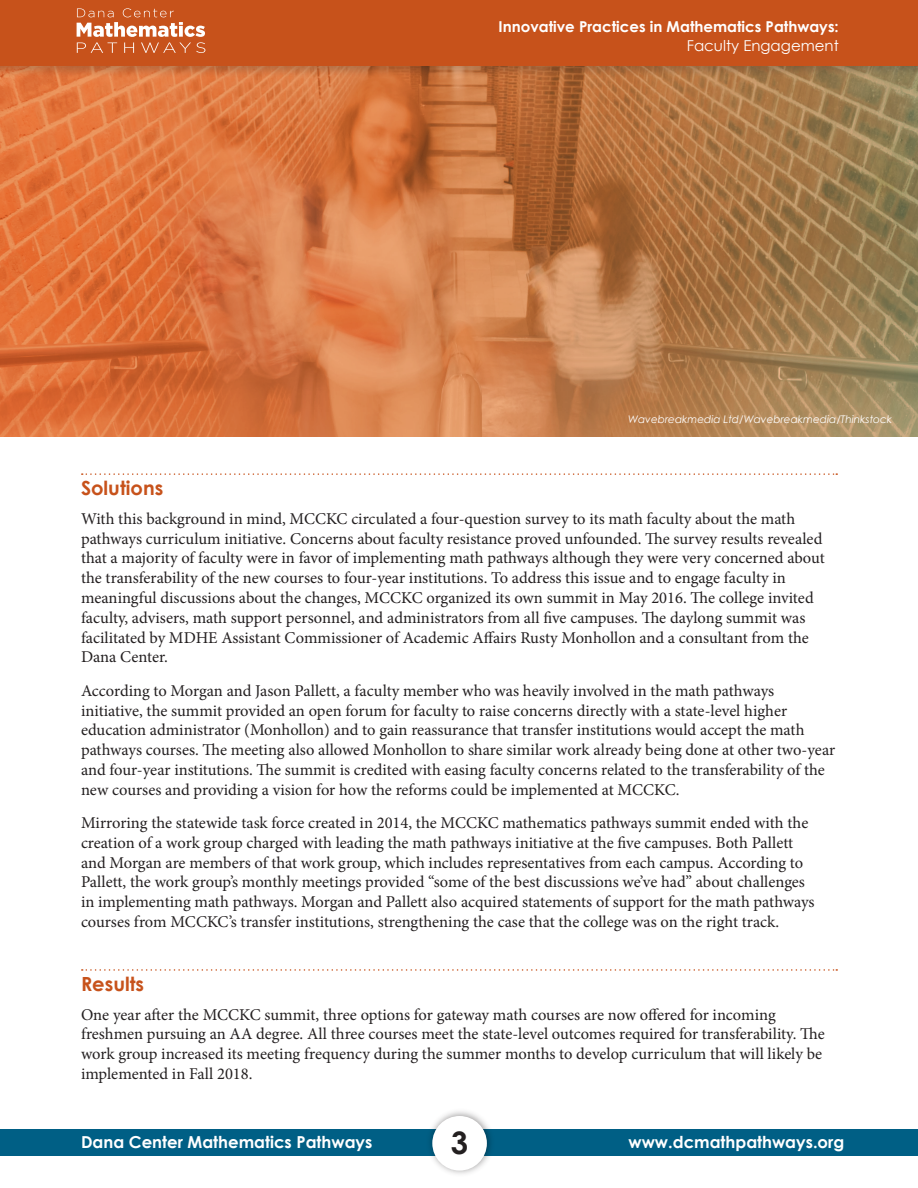
<style>
.page{position:relative;width:918px;height:1188px;background:#fff}
.page>*{position:absolute;margin:0;border:0;box-sizing:border-box;transform-origin:0 0}
.t1{font:700 31.05px "Century Gothic";color:#231f20}
.t2{font:700 19.5px "Century Gothic";color:#c7521b}
.t3{font:16.5px/19.8px "Minion Pro";color:#231f20}
.t4{font:700 16.5px "Century Gothic";color:#fff}
.t5{font:700 15px "Century Gothic";color:#fff}
.t6{font:15px "Century Gothic";color:#fff}
.t7{font:italic 10.5px "Century Gothic";color:#fff}
</style>
<div class="page">
<svg style="left:0;top:79px;width:918px;height:357px;background:#c77a47"></svg>
<div style="left:0;top:1130px;width:918px;height:26px;background:#005f85"></div>
<img style="left:423px;top:1111px;width:74px;height:63px">
<div style="left:432px;top:1116px;width:55px;height:55px;background:#fff;border-radius:50%"></div>
<div style="left:0;top:0;width:918px;height:79px;background:#231f20;opacity:.25"></div>
<div style="left:0;top:0;width:918px;height:66px;background:#c7521b"></div>
<svg style="left:77px;top:8px;width:128px;height:45px"></svg>
<svg style="left:82px;top:473px;width:755px;height:2px"></svg>
<svg style="left:82px;top:969px;width:755px;height:2px"></svg>
<p class="t5" style="left:499px;top:17px;width:342px">Innovative Practices in Mathematics Pathways:</p>
<p class="t6" style="left:687px;top:37px;width:154px">Faculty Engagement</p>
<p class="t7" style="left:628px;top:413px;width:266px">Wavebreakmedia Ltd/Wavebreakmedia/Thinkstock</p>
<p class="t2" style="left:81px;top:476px;width:84px">Solutions</p>
<p class="t3" style="left:81px;top:509px;width:745px">With this background in mind, MCCKC circulated a four-question survey to its math faculty about the math pathways curriculum initiative. Concerns about faculty resistance proved unfounded. The survey results revealed that a majority of faculty were in favor of implementing math pathways although they were very concerned about the transferability of the new courses to four-year institutions. To address this issue and to engage faculty in meaningful discussions about the changes, MCCKC organized its own summit in May 2016. The college invited faculty, advisers, math support personnel, and administrators from all five campuses. The daylong summit was facilitated by MDHE Assistant Commissioner of Academic Affairs Rusty Monhollon and a consultant from the Dana Center.</p>
<p class="t3" style="left:81px;top:681px;width:756px">According to Morgan and Jason Pallett, a faculty member who was heavily involved in the math pathways initiative, the summit provided an open forum for faculty to raise concerns directly with a state-level higher education administrator (Monhollon) and to gain reassurance that transfer institutions would accept the math pathways courses. The meeting also allowed Monhollon to share similar work already being done at other two-year and four-year institutions. The summit is credited with easing faculty concerns related to the transferability of the new courses and providing a vision for how the reforms could be implemented at MCCKC.</p>
<p class="t3" style="left:81px;top:813px;width:735px">Mirroring the statewide task force created in 2014, the MCCKC mathematics pathways summit ended with the creation of a work group charged with leading the math pathways initiative at the five campuses. Both Pallett and Morgan are members of that work group, which includes representatives from each campus. According to Pallett, the work group’s monthly meetings provided “some of the best discussions we’ve had” about challenges in implementing math pathways. Morgan and Pallett also acquired statements of support for the math pathways courses from MCCKC’s transfer institutions, strengthening the case that the college was on the right track.</p>
<p class="t2" style="left:81px;top:972px;width:65px">Results</p>
<p class="t3" style="left:81px;top:1005px;width:745px">One year after the MCCKC summit, three options for gateway math courses are now offered for incoming freshmen pursuing an AA degree. All three courses meet the state-level outcomes required for transferability. The work group increased its meeting frequency during the summer months to develop curriculum that will likely be implemented in Fall 2018.</p>
<p class="t4" style="left:81px;top:1131px;width:293px">Dana Center Mathematics Pathways</p>
<p class="t1" style="left:451px;top:1123px;width:19px">3</p>
<p class="t4" style="left:629px;top:1131px;width:217px">www.dcmathpathways.org</p>
</div>
